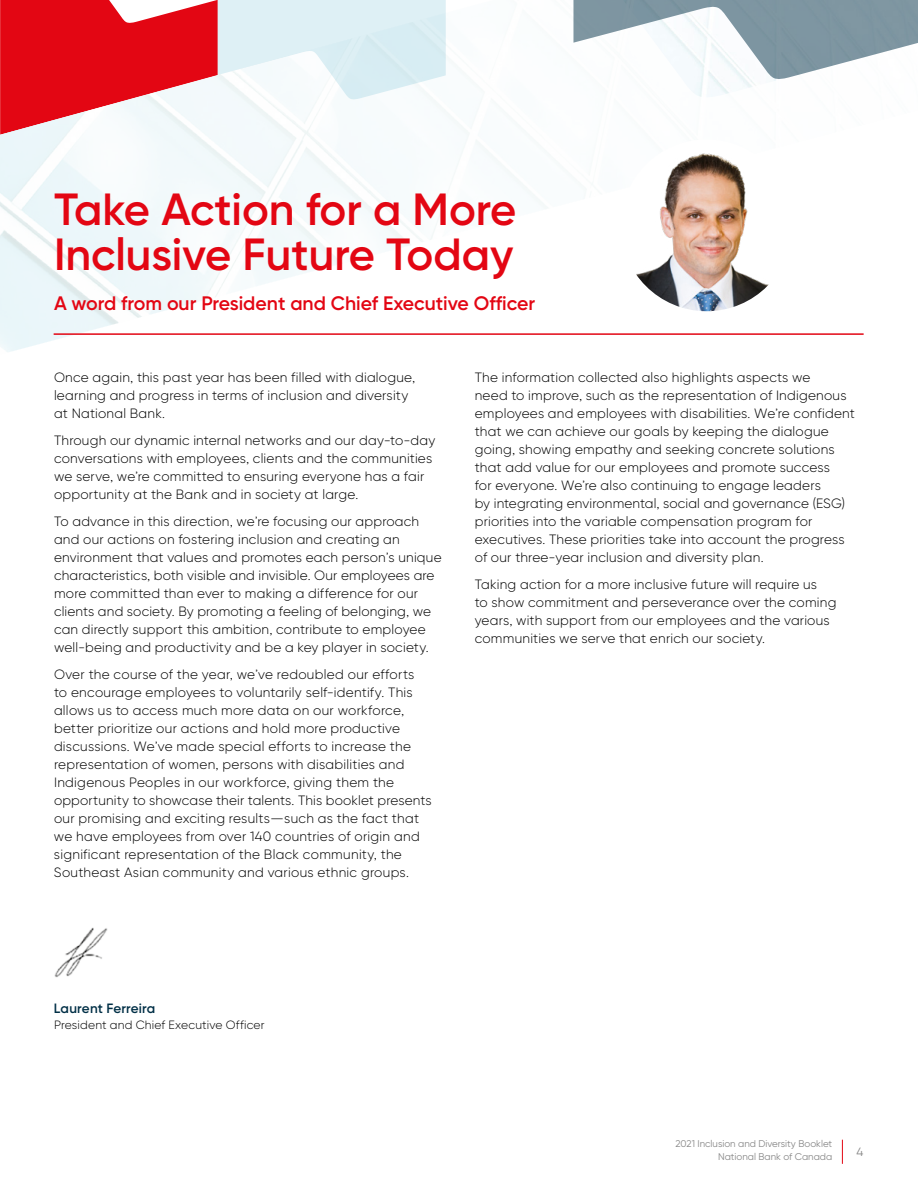
<style>
.page{position:relative;width:918px;height:1188px;background:#fff}
.page>*{position:absolute;margin:0;border:0;box-sizing:border-box;transform-origin:0 0}
.t1{font:600 45px/45px "Gilroy BN";color:#e30613}
.t2{font:600 19.5px "Gilroy BN";color:#e30613}
.t3{font:300 13.5px/18px "Gilroy BN";letter-spacing:.015em;color:#000}
.t4{font:600 13.5px "Gilroy BN";letter-spacing:.01em;color:#002f46}
.t5{font:300 12px "Gilroy BN";letter-spacing:.015em;color:#000}
.t6{font:12px "Gilroy BN";color:#878787}
.t7{font:9.75px/12px "Gilroy BN";color:#878787;text-align:right}
</style>
<div class="page">
<img style="left:54px;top:927px;width:54px;height:50px">
<svg style="left:0;top:80px;width:776px;height:272px"></svg>
<hr style="left:54px;top:333px;width:810px;height:2px;background:#e30613">
<img style="left:621px;top:141px;width:155px;height:170px">
<svg style="left:842px;top:1140px;width:1px;height:24px"></svg>
<svg style="left:573px;top:0;width:345px;height:80px"></svg>
<svg style="left:0;top:0;width:446px;height:176px"></svg>
<h1 class="t1" style="left:54px;top:186px;width:464px">Take Action for a More<br>Inclusive Future Today</h1>
<h2 class="t2" style="left:54px;top:292px;width:483px">A word from our President and Chief Executive Officer</h2>
<p class="t3" style="left:54px;top:368px;width:363px">Once again, this past year has been filled with dialogue, learning and progress in terms of inclusion and diversity at National Bank.</p>
<p class="t3" style="left:54px;top:431px;width:383px">Through our dynamic internal networks and our day-to-day conversations with employees, clients and the communities we serve, we’re committed to ensuring everyone has a fair opportunity at the Bank and in society at large.</p>
<p class="t3" style="left:54px;top:512px;width:389px">To advance in this direction, we’re focusing our approach and our actions on fostering inclusion and creating an environment that values and promotes each person’s unique characteristics, both visible and invisible. Our employees are more committed than ever to making a difference for our clients and society. By promoting a feeling of belonging, we can directly support this ambition, contribute to employee well-being and productivity and be a key player in society.</p>
<p class="t3" style="left:54px;top:665px;width:379px">Over the course of the year, we’ve redoubled our efforts<br>to encourage employees to voluntarily self-identify. This allows us to access much more data on our workforce, better prioritize our actions and hold more productive discussions. We’ve made special efforts to increase the representation of women, persons with disabilities and Indigenous Peoples in our workforce, giving them the opportunity to showcase their talents. This booklet presents our promising and exciting results—such as the fact that we have employees from over 140 countries of origin and significant representation of the Black community, the Southeast Asian community and various ethnic groups.</p>
<p class="t3" style="left:475px;top:368px;width:382px">The information collected also highlights aspects we<br>need to improve, such as the representation of Indigenous employees and employees with disabilities. We’re confident that we can achieve our goals by keeping the dialogue going, showing empathy and seeking concrete solutions that add value for our employees and promote success<br>for everyone. We’re also continuing to engage leaders<br>by integrating environmental, social and governance (ESG) priorities into the variable compensation program for executives. These priorities take into account the progress of our three-year inclusion and diversity plan.</p>
<p class="t3" style="left:475px;top:575px;width:363px">Taking action for a more inclusive future will require us<br>to show commitment and perseverance over the coming years, with support from our employees and the various communities we serve that enrich our society.</p>
<p class="t4" style="left:54px;top:999px;width:103px">Laurent Ferreira</p>
<p class="t5" style="left:54px;top:1018px;width:212px">President and Chief Executive Officer</p>
<p class="t7" style="left:676px;top:1138px;width:158px">2021 Inclusion and Diversity Booklet<br>National Bank of Canada</p>
<p class="t6" style="left:857px;top:1144px;width:8px">4</p>
</div>
